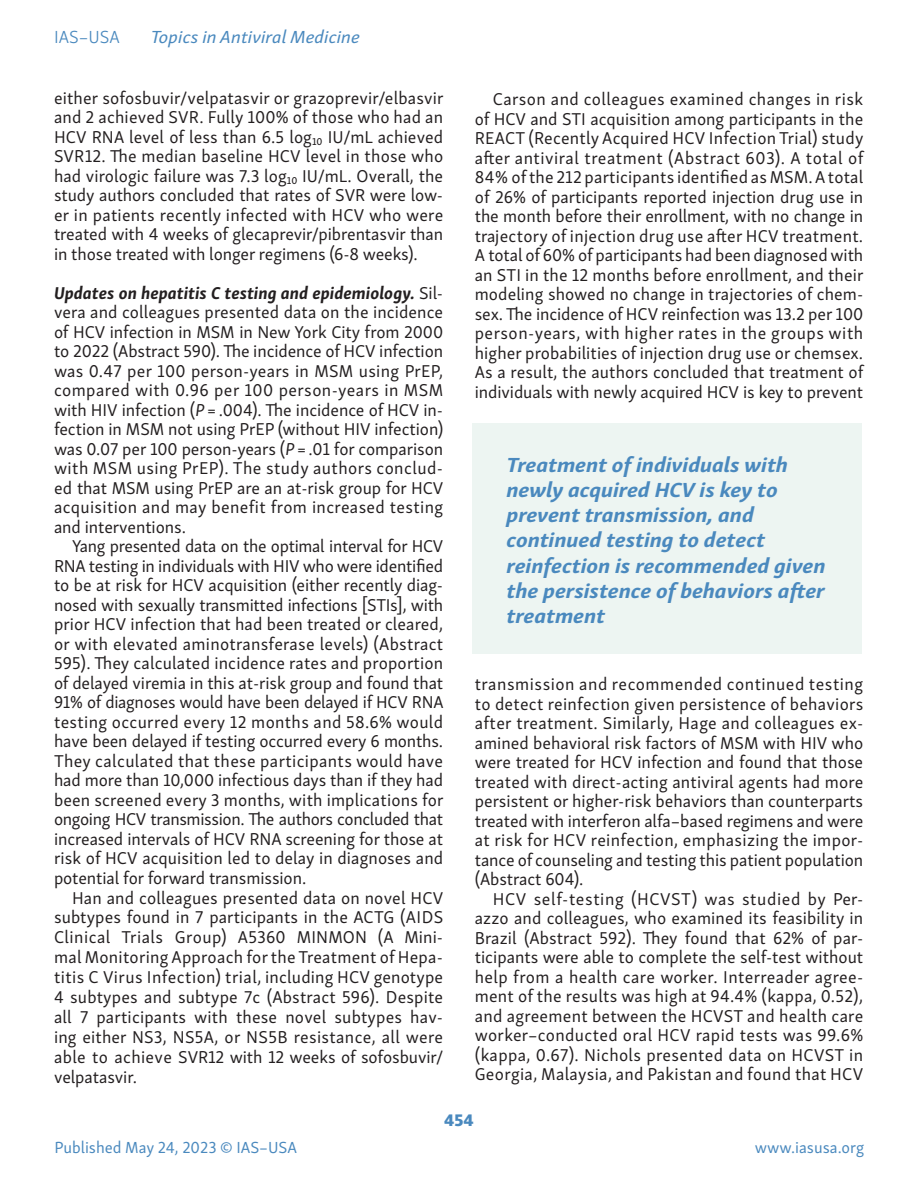
<style>
.page{position:relative;width:918px;height:1188px;background:#fff}
.page>*{position:absolute;margin:0;border:0;box-sizing:border-box;transform-origin:0 0}
.Call_Out{font:italic 700 21px/25.2px "Skolar Sans Latn";letter-spacing:-.005em;color:#4a89be;scale:1.1 1}
.t1{font:italic 18px "Skolar Sans Latn";color:#4a89be;scale:1.1 1}
.t2{font:300 18px "Skolar Sans Latn";color:#4a89be}
.Text_indent{font:17.7px/19.5px "Skolar Sans Latn";letter-spacing:-.005em;color:#231f20;text-align:justify}
.First_sentence_bold{font:17.7px/19.5px "Skolar Sans Latn";letter-spacing:-.005em;color:#231f20;text-align:justify}
.t3{font:17.25px "Skolar Sans Latn Eb";color:#4a89be}
.t4{font:16.5px "Skolar Sans Latn";color:#4a89be}
.s1{font-weight:700;font-style:italic}
.s2{font-style:italic}
</style>
<div class="page">
<div style="left:472px;top:424px;width:390px;height:230px;background:#edf5f2"></div>
<p class="t2" style="left:54px;top:24px;width:67px">IAS–USA</p>
<p class="t1" style="left:150px;top:24px;width:193px">Topics in Antiviral Medicine</p>
<p class="First_sentence_bold" style="left:54px;top:86px;width:391px">either sofosbuvir/velpatasvir or grazoprevir/elbasvir and 2 achieved SVR. Fully 100% of those who had an HCV RNA level of less than 6.5 log<sub>10</sub> IU/mL achieved SVR12. The median baseline HCV level in those who had virologic failure was 7.3 log<sub>10</sub> IU/mL. Overall, the study authors concluded that rates of SVR were low&shy;er in patients recently infected with HCV who were treated with 4 weeks of glecaprevir/pibrentasvir than in those treated with longer regimens (6-8 weeks).</p>
<p class="First_sentence_bold" style="left:54px;top:281px;width:391px"><span class="s1">Updates on hepatitis C testing and epidemiology.</span> Sil&shy;vera and colleagues presented data on the incidence of HCV infection in MSM in New York City from 2000 to 2022 (Abstract 590). The incidence of HCV infection was 0.47 per 100 person-years in MSM using PrEP, compared with 0.96 per 100 person-years in MSM with HIV infection (<span class="s2">P</span> = .004). The incidence of HCV in&shy;fection in MSM not using PrEP (without HIV infection) was 0.07 per 100 person-years (<span class="s2">P</span> = .01 for comparison with MSM using PrEP). The study authors conclud&shy;ed that MSM using PrEP are an at-risk group for HCV acquisition and may benefit from increased testing and interventions.</p>
<p class="Text_indent" style="left:54px;top:535px;width:391px;text-indent:18px">Yang presented data on the optimal interval for HCV RNA testing in individuals with HIV who were identified to be at risk for HCV acquisition (either recently diag&shy;nosed with sexually transmitted infections [STIs], with prior HCV infection that had been treated or cleared, or with elevated aminotransferase levels) (Abstract 595). They calculated incidence rates and proportion of delayed viremia in this at-risk group and found that 91% of diagnoses would have been delayed if HCV RNA testing occurred every 12 months and 58.6% would have been delayed if testing occurred every 6 months.<br>They calculated that these participants would have had more than 10,000 infectious days than if they had been screened every 3 months, with implications for ongoing HCV transmission. The authors concluded that increased intervals of HCV RNA screening for those at risk of HCV acquisition led to delay in diagnoses and potential for forward transmission.</p>
<p class="Text_indent" style="left:54px;top:886px;width:391px;line-height:20px;text-indent:18px">Han and colleagues presented data on novel HCV subtypes found in 7 participants in the ACTG (AIDS Clinical Trials Group) A5360 MINMON (A Mini&shy;mal Monitoring Approach for the Treatment of Hepa&shy;titis C Virus Infection) trial, including HCV genotype 4 subtypes and subtype 7c (Abstract 596). Despite all 7 participants with these novel subtypes hav&shy;ing either NS3, NS5A, or NS5B resistance, all were able to achieve SVR12 with 12 weeks of sofosbuvir/ velpatasvir.</p>
<p class="Text_indent" style="left:475px;top:88px;width:390px;text-indent:18px">Carson and colleagues examined changes in risk of HCV and STI acquisition among participants in the REACT (Recently Acquired HCV Infection Trial) study after antiviral treatment (Abstract 603). A total of 84% of the 212 participants identified as MSM. A total of 26% of participants reported injection drug use in the month before their enrollment, with no change in trajectory of injection drug use after HCV treatment.<br>A total of 60% of participants had been diagnosed with an STI in the 12 months before enrollment, and their modeling showed no change in trajectories of chem&shy;sex. The incidence of HCV reinfection was 13.2 per 100 person-years, with higher rates in the groups with higher probabilities of injection drug use or chemsex.<br>As a result, the authors concluded that treatment of individuals with newly acquired HCV is key to prevent</p>
<p class="Call_Out" style="left:506px;top:450px;width:293px">Treatment of individuals with newly acquired HCV is key to prevent transmission, and continued testing to detect reinfection is recommended given the persistence of behaviors after treatment</p>
<p class="Text_indent" style="left:475px;top:673px;width:390px">transmission and recommended continued testing to detect reinfection given persistence of behaviors after treatment. Similarly, Hage and colleagues ex&shy;amined behavioral risk factors of MSM with HIV who were treated for HCV infection and found that those treated with direct-acting antiviral agents had more persistent or higher-risk behaviors than counterparts treated with interferon alfa–based regimens and were at risk for HCV reinfection, emphasizing the impor&shy;tance of counseling and testing this patient population (Abstract 604).</p>
<p class="Text_indent" style="left:475px;top:887px;width:390px;text-indent:18px">HCV self-testing (HCVST) was studied by Per&shy;azzo and colleagues, who examined its feasibility in Brazil (Abstract 592). They found that 62% of par&shy;ticipants were able to complete the self-test without help from a health care worker. Interreader agree&shy;ment of the results was high at 94.4% (kappa, 0.52), and agreement between the HCVST and health care worker–conducted oral HCV rapid tests was 99.6% (kappa, 0.67). Nichols presented data on HCVST in Georgia, Malaysia, and Pakistan and found that HCV</p>
<p class="t3" style="left:444px;top:1105px;width:31px">454</p>
<p class="t4" style="left:54px;top:1135px;width:244px">Published May 24, 2023 © IAS–USA</p>
<p class="t4" style="left:755px;top:1135px;width:111px">www.iasusa.org</p>
</div>
